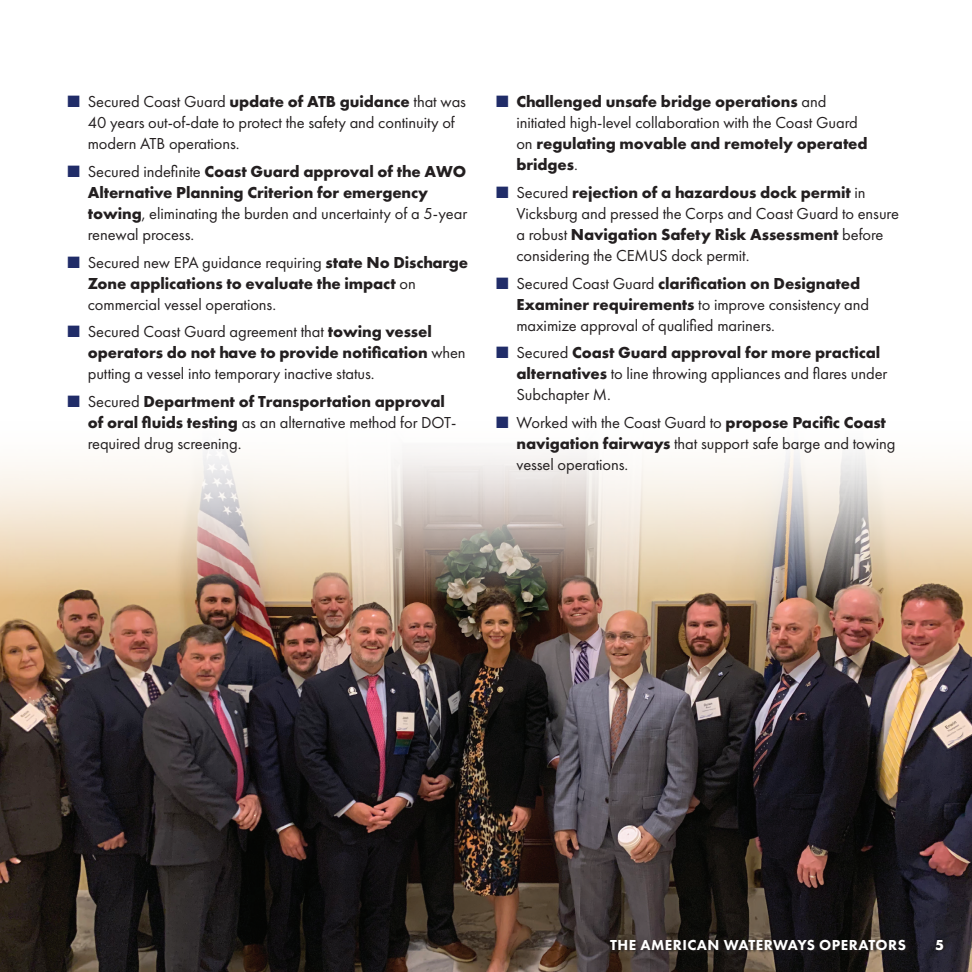
<style>
.page{position:relative;width:972px;height:972px;background:#fff}
.page>*{position:absolute;margin:0;border:0;box-sizing:border-box;transform-origin:0 0}
.t1{font:16.5px/21px "Futura PT";letter-spacing:-.005em;color:#231f20}
.t2{font:700 16.5px/21px "Futura PT";letter-spacing:-.005em;color:#231f20}
.t3{font:800 15px "Futura PT";letter-spacing:.03em;color:#fff}
.t4{font:700 15px "Futura PT";color:#fff}
.s1{color:#202c68}
.s2{font-weight:700}
.s3{font-weight:400}
</style>
<div class="page">
<img style="left:0;top:449px;width:972px;height:523px">
<div style="left:937px;top:940px;width:8px;height:11px;background:#231f20"></div>
<div style="left:610px;top:940px;width:299px;height:13px;background:#231f20;opacity:.75"></div>
<p class="t1" style="left:88px;top:91px;width:380px;text-indent:-20px"><span class="s1">■</span> Secured Coast Guard <span class="s2">update of ATB guidance</span> that was<br>40 years out-of-date to protect the safety and continuity of modern ATB operations.</p>
<p class="t1" style="left:88px;top:161px;width:381px;text-indent:-20px"><span class="s1">■</span> Secured indefinite <span class="s2">Coast Guard approval of the AWO Alternative Planning Criterion for emergency towing</span>, eliminating the burden and uncertainty of a 5-year renewal process.</p>
<p class="t1" style="left:88px;top:252px;width:382px;text-indent:-20px"><span class="s1">■</span> Secured new EPA guidance requiring <span class="s2">state No Discharge<br>Zone applications to evaluate the impact</span> on commercial vessel operations.</p>
<p class="t1" style="left:88px;top:321px;width:379px;text-indent:-20px"><span class="s1">■</span> Secured Coast Guard agreement that <span class="s2">towing vessel operators do not have to provide notification</span> when putting a vessel into temporary inactive status.</p>
<p class="t1" style="left:88px;top:391px;width:370px;text-indent:-20px"><span class="s1">■</span> Secured <span class="s2">Department of Transportation approval of oral fluids testing</span> as an alternative method for DOT&shy;required drug screening.</p>
<p class="t2" style="left:516px;top:91px;width:353px;text-indent:-20px"><span class="s1">■</span> Challenged unsafe bridge operations <span class="s3">and initiated high-level collaboration with the Coast Guard on</span> regulating movable and remotely operated bridges<span class="s3">.</span></p>
<p class="t1" style="left:516px;top:182px;width:384px;text-indent:-20px"><span class="s1">■</span> Secured <span class="s2">rejection of a hazardous dock permit</span> in Vicksburg and pressed the Corps and Coast Guard to ensure a robust <span class="s2">Navigation Safety Risk Assessment</span> before considering the CEMUS dock permit.</p>
<p class="t1" style="left:516px;top:273px;width:354px;text-indent:-20px"><span class="s1">■</span> Secured Coast Guard <span class="s2">clarification on Designated<br>Examiner requirements</span> to improve consistency and maximize approval of qualified mariners.</p>
<p class="t1" style="left:516px;top:342px;width:372px;text-indent:-20px"><span class="s1">■</span> Secured <span class="s2">Coast Guard approval for more practical alternatives</span> to line throwing appliances and flares under<br>Subchapter M.</p>
<p class="t1" style="left:516px;top:412px;width:381px;text-indent:-20px"><span class="s1">■</span> Worked with the Coast Guard to <span class="s2">propose Pacific Coast navigation fairways</span> that support safe barge and towing vessel operations.</p>
<p class="t3" style="left:610px;top:935px;width:297px">THE AMERICAN WATERWAYS OPERATORS</p>
<p class="t4" style="left:935px;top:935px;width:10px">5</p>
</div>
